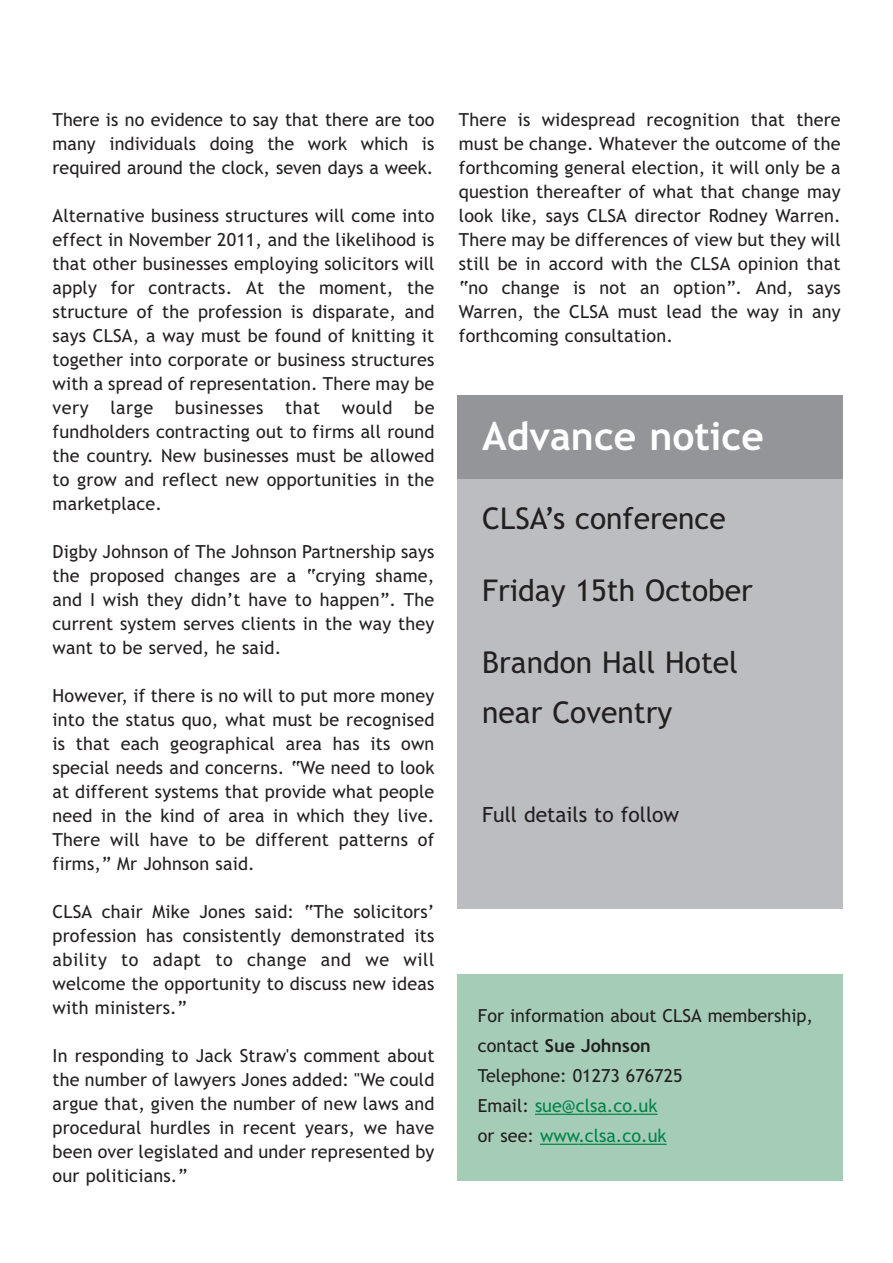
<style>
.page{position:relative;width:893px;height:1263px;background:#fff}
.page>*{position:absolute;margin:0;border:0;box-sizing:border-box;transform-origin:0 0}
.t1{font:700 39px "Trebuchet MS";color:#fff}
.t2{font:30px/49.5px "Trebuchet MS";color:#231f20}
.t3{font:21px "Trebuchet MS";color:#231f20}
.t4{font:18px/24px "Trebuchet MS";letter-spacing:.01em;color:#231f20;text-align:justify}
.s1{font-weight:700}
.s2{color:#008348}
</style>
<div class="page">
<div style="left:457px;top:974px;width:385px;height:207px;background:#a5ccb7"></div>
<div style="left:457px;top:472px;width:385px;height:436px;background:#bbbdc0"></div>
<div style="left:457px;top:395px;width:385px;height:83px;background:#939598"></div>
<hr style="left:535px;top:1114px;width:122px;height:1px;background:#008348">
<hr style="left:540px;top:1144px;width:38px;height:1px;background:#008348">
<hr style="left:578px;top:1144px;width:88px;height:1px;background:#008348">
<p class="t4" style="left:53px;top:109px;width:383px">There is no evidence to say that there are too many individuals doing the work which is required around the clock, seven days a week.</p>
<p class="t4" style="left:53px;top:205px;width:383px">Alternative business structures will come into effect in November 2011, and the likelihood is that other businesses employing solicitors will apply for contracts. At the moment, the structure of the profession is disparate, and says CLSA, a way must be found of knitting it together into corporate or business structures with a spread of representation. There may be very large businesses that would be fundholders contracting out to firms all round the country. New businesses must be allowed to grow and reflect new opportunities in the marketplace.</p>
<p class="t4" style="left:53px;top:541px;width:383px">Digby Johnson of The Johnson Partnership says the proposed changes are a “crying shame, and I wish they didn’t have to happen”. The current system serves clients in the way they want to be served, he said.</p>
<p class="t4" style="left:53px;top:685px;width:383px">However, if there is no will to put more money into the status quo, what must be recognised is that each geographical area has its own special needs and concerns. “We need to look at different systems that provide what people need in the kind of area in which they live.<br>There will have to be different patterns of firms,” Mr Johnson said.</p>
<p class="t4" style="left:53px;top:901px;width:383px">CLSA chair Mike Jones said: “The solicitors’ profession has consistently demonstrated its ability to adapt to change and we will welcome the opportunity to discuss new ideas with ministers.”</p>
<p class="t4" style="left:53px;top:1045px;width:383px">In responding to Jack Straw's comment about the number of lawyers Jones added: "We could argue that, given the number of new laws and procedural hurdles in recent years, we have been over legislated and under represented by our politicians.”</p>
<p class="t4" style="left:459px;top:109px;width:383px">There is widespread recognition that there must be change. Whatever the outcome of the forthcoming general election, it will only be a question thereafter of what that change may look like, says CLSA director Rodney Warren.<br>There may be differences of view but they will still be in accord with the CLSA opinion that “no change is not an option”. And, says Warren, the CLSA must lead the way in any forthcoming consultation.</p>
<h1 class="t1" style="left:482px;top:421px;width:283px">Advance notice</h1>
<h2 class="t2" style="left:482px;top:497px;width:245px">CLSA’s conference</h2>
<h2 class="t2" style="left:482px;top:569px;width:272px">Friday 15th October</h2>
<h2 class="t2" style="left:482px;top:641px;width:257px">Brandon Hall Hotel near Coventry</h2>
<p class="t3" style="left:482px;top:806px;width:198px">Full details to follow</p>
<p class="t4" style="left:478px;top:1003px;width:337px;line-height:30px;text-align:left">For information about CLSA membership, contact <span class="s1">Sue Johnson<br></span>Telephone: 01273 676725<br>Email: <span class="s2">sue@clsa.co.uk<br></span>or see: <span class="s2">www.clsa.co.uk</span></p>
</div>
